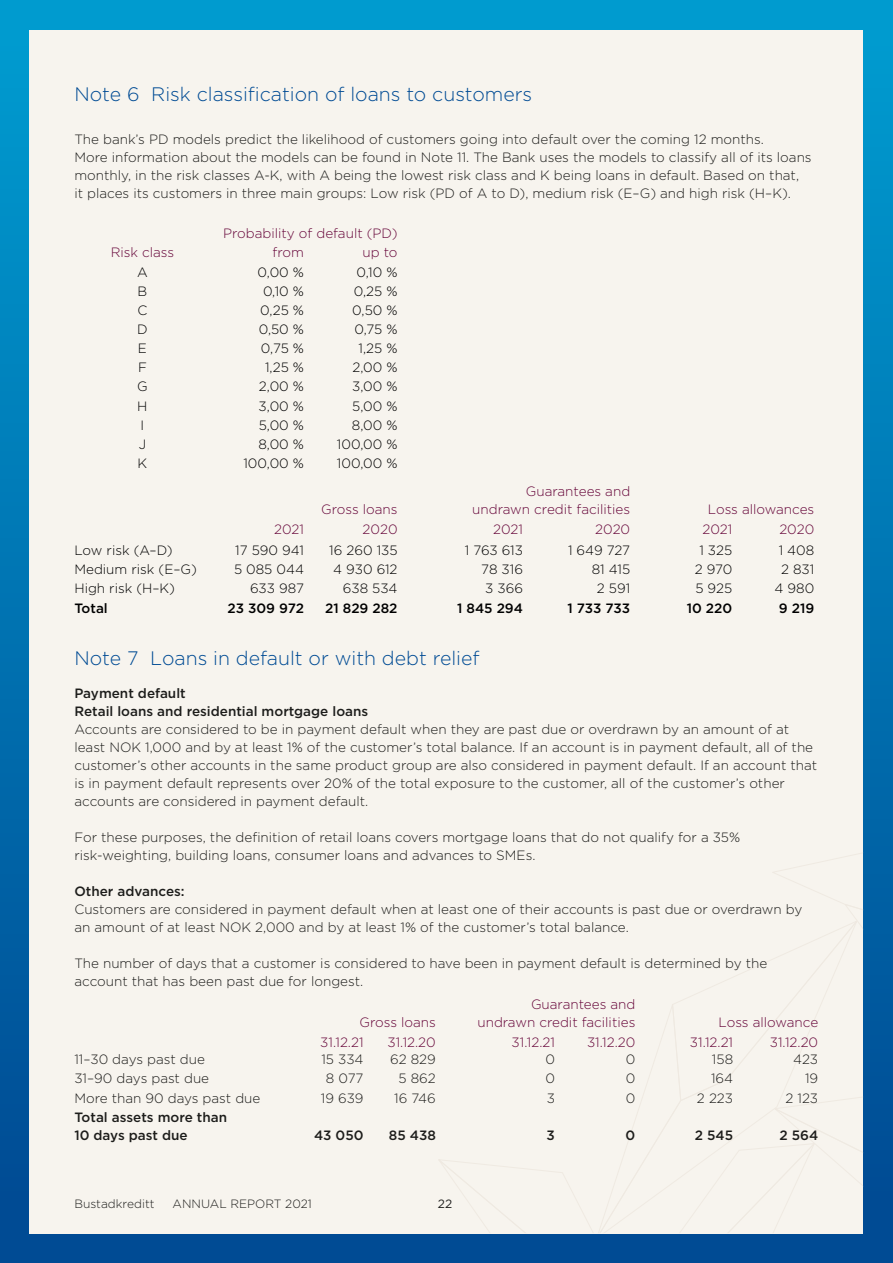
<style>
.page{position:relative;width:893px;height:1263px;background:#fff}
.page>*{position:absolute;margin:0;border:0;box-sizing:border-box;transform-origin:0 0}
.t1{font:300 19.5px "Gotham";color:#004b94}
.t2{font:300 13.5px/18px "Gotham";color:#1d1d1b}
.t3{font:300 13.5px "Gotham";color:#000}
.t4{font:300 13.5px "Gotham";color:#660539}
.t5{font:500 13.5px "Gotham";color:#1d1d1b}
.t6{font:500 13.5px "Gotham";color:#000}
.t7{font:300 12px "Gotham";color:#1d1d1b}
.t8{font:12px "Gotham";color:#1d1d1b}
</style>
<div class="page">
<div style="left:0;top:0;width:893px;height:1263px;background:linear-gradient(to bottom,#009dd1,#004791)"></div>
<div style="left:30px;top:30px;width:833px;height:1203px;background:#f7f4ee"></div>
<svg style="left:439px;top:853px;width:424px;height:380px"></svg>
<p class="t1" style="left:74px;top:81px;width:459px">Note 6 Risk classification of loans to customers</p>
<p class="t2" style="left:74px;top:130px;width:739px">The bank’s PD models predict the likelihood of customers going into default over the coming 12 months.<br>More information about the models can be found in Note 11. The Bank uses the models to classify all of its loans monthly, in the risk classes A-K, with A being the lowest risk class and K being loans in default. Based on that,<br>it places its customers in three main groups: Low risk (PD of A to D), medium risk (E–G) and high risk (H–K).</p>
<p class="t4" style="left:223px;top:225px;width:176px">Probability of default (PD)</p>
<p class="t4" style="left:111px;top:244px;width:65px">Risk class</p>
<p class="t4" style="left:273px;top:244px;width:33px">from</p>
<p class="t4" style="left:362px;top:244px;width:37px">up to</p>
<p class="t3" style="left:137px;top:263px;width:12px">A</p>
<p class="t3" style="left:258px;top:263px;width:48px">0,00 %</p>
<p class="t3" style="left:357px;top:263px;width:43px">0,10 %</p>
<p class="t3" style="left:138px;top:282px;width:11px">B</p>
<p class="t3" style="left:263px;top:282px;width:43px">0,10 %</p>
<p class="t3" style="left:354px;top:282px;width:45px">0,25 %</p>
<p class="t3" style="left:137px;top:302px;width:11px">C</p>
<p class="t3" style="left:260px;top:302px;width:45px">0,25 %</p>
<p class="t3" style="left:352px;top:302px;width:47px">0,50 %</p>
<p class="t3" style="left:137px;top:321px;width:12px">D</p>
<p class="t3" style="left:259px;top:321px;width:47px">0,50 %</p>
<p class="t3" style="left:354px;top:321px;width:45px">0,75 %</p>
<p class="t3" style="left:138px;top:340px;width:11px">E</p>
<p class="t3" style="left:261px;top:340px;width:45px">0,75 %</p>
<p class="t3" style="left:359px;top:340px;width:40px">1,25 %</p>
<p class="t3" style="left:138px;top:359px;width:10px">F</p>
<p class="t3" style="left:265px;top:359px;width:40px">1,25 %</p>
<p class="t3" style="left:352px;top:359px;width:47px">2,00 %</p>
<p class="t3" style="left:137px;top:378px;width:12px">G</p>
<p class="t3" style="left:259px;top:378px;width:47px">2,00 %</p>
<p class="t3" style="left:352px;top:378px;width:47px">3,00 %</p>
<p class="t3" style="left:137px;top:397px;width:12px">H</p>
<p class="t3" style="left:259px;top:397px;width:47px">3,00 %</p>
<p class="t3" style="left:352px;top:397px;width:47px">5,00 %</p>
<p class="t3" style="left:141px;top:416px;width:5px">I</p>
<p class="t3" style="left:259px;top:416px;width:47px">5,00 %</p>
<p class="t3" style="left:352px;top:416px;width:47px">8,00 %</p>
<p class="t3" style="left:139px;top:435px;width:9px">J</p>
<p class="t3" style="left:258px;top:435px;width:47px">8,00 %</p>
<p class="t3" style="left:337px;top:435px;width:62px">100,00 %</p>
<p class="t3" style="left:138px;top:455px;width:11px">K</p>
<p class="t3" style="left:243px;top:455px;width:62px">100,00 %</p>
<p class="t3" style="left:337px;top:455px;width:62px">100,00 %</p>
<p class="t4" style="left:321px;top:500px;width:78px">Gross loans</p>
<p class="t4" style="left:526px;top:482px;width:106px">Guarantees and</p>
<p class="t4" style="left:472px;top:500px;width:159px">undrawn credit facilities</p>
<p class="t4" style="left:708px;top:500px;width:108px">Loss allowances</p>
<p class="t4" style="left:274px;top:520px;width:31px">2021</p>
<p class="t4" style="left:363px;top:520px;width:36px">2020</p>
<p class="t4" style="left:493px;top:520px;width:31px">2021</p>
<p class="t4" style="left:595px;top:520px;width:36px">2020</p>
<p class="t4" style="left:702px;top:520px;width:31px">2021</p>
<p class="t4" style="left:779px;top:520px;width:36px">2020</p>
<p class="t3" style="left:74px;top:542px;width:100px">Low risk (A–D)</p>
<p class="t3" style="left:235px;top:542px;width:70px">17 590 941</p>
<p class="t3" style="left:329px;top:542px;width:70px">16 260 135</p>
<p class="t3" style="left:465px;top:542px;width:60px">1 763 613</p>
<p class="t3" style="left:568px;top:542px;width:64px">1 649 727</p>
<p class="t3" style="left:699px;top:542px;width:34px">1 325</p>
<p class="t3" style="left:779px;top:542px;width:37px">1 408</p>
<p class="t3" style="left:74px;top:561px;width:124px">Medium risk (E–G)</p>
<p class="t3" style="left:234px;top:561px;width:72px">5 085 044</p>
<p class="t3" style="left:333px;top:561px;width:66px">4 930 612</p>
<p class="t3" style="left:481px;top:561px;width:43px">78 316</p>
<p class="t3" style="left:592px;top:561px;width:40px">81 415</p>
<p class="t3" style="left:695px;top:561px;width:39px">2 970</p>
<p class="t3" style="left:781px;top:561px;width:35px">2 831</p>
<p class="t3" style="left:74px;top:580px;width:102px">High risk (H–K)</p>
<p class="t3" style="left:250px;top:580px;width:56px">633 987</p>
<p class="t3" style="left:343px;top:580px;width:56px">638 534</p>
<p class="t3" style="left:485px;top:580px;width:39px">3 366</p>
<p class="t3" style="left:597px;top:580px;width:35px">2 591</p>
<p class="t3" style="left:695px;top:580px;width:38px">5 925</p>
<p class="t3" style="left:774px;top:580px;width:41px">4 980</p>
<p class="t6" style="left:74px;top:599px;width:35px">Total</p>
<p class="t6" style="left:227px;top:599px;width:78px">23 309 972</p>
<p class="t6" style="left:325px;top:599px;width:74px">21 829 282</p>
<p class="t6" style="left:457px;top:599px;width:67px">1 845 294</p>
<p class="t6" style="left:567px;top:599px;width:64px">1 733 733</p>
<p class="t6" style="left:687px;top:599px;width:47px">10 220</p>
<p class="t6" style="left:779px;top:599px;width:37px">9 219</p>
<p class="t1" style="left:74px;top:645px;width:407px">Note 7 Loans in default or with debt relief</p>
<p class="t5" style="left:74px;top:685px;width:113px">Payment default</p>
<p class="t5" style="left:74px;top:703px;width:295px">Retail loans and residential mortgage loans</p>
<p class="t2" style="left:74px;top:720px;width:744px">Accounts are considered to be in payment default when they are past due or overdrawn by an amount of at least NOK 1,000 and by at least 1% of the customer’s total balance. If an account is in payment default, all of the customer’s other accounts in the same product group are also considered in payment default. If an account that is in payment default represents over 20% of the total exposure to the customer, all of the customer’s other accounts are considered in payment default.</p>
<p class="t2" style="left:74px;top:828px;width:667px">For these purposes, the definition of retail loans covers mortgage loans that do not qualify for a 35% risk-weighting, building loans, consumer loans and advances to SMEs.</p>
<p class="t5" style="left:74px;top:883px;width:112px">Other advances:</p>
<p class="t2" style="left:74px;top:900px;width:729px">Customers are considered in payment default when at least one of their accounts is past due or overdrawn by an amount of at least NOK 2,000 and by at least 1% of the customer’s total balance.</p>
<p class="t2" style="left:74px;top:954px;width:694px">The number of days that a customer is considered to have been in payment default is determined by the account that has been past due for longest.</p>
<p class="t4" style="left:359px;top:1013px;width:78px">Gross loans</p>
<p class="t4" style="left:531px;top:995px;width:106px">Guarantees and</p>
<p class="t4" style="left:477px;top:1013px;width:159px">undrawn credit facilities</p>
<p class="t4" style="left:718px;top:1013px;width:101px">Loss allowance</p>
<p class="t4" style="left:320px;top:1034px;width:45px">31.12.21</p>
<p class="t4" style="left:387px;top:1034px;width:50px">31.12.20</p>
<p class="t4" style="left:512px;top:1034px;width:45px">31.12.21</p>
<p class="t4" style="left:587px;top:1034px;width:50px">31.12.20</p>
<p class="t4" style="left:690px;top:1034px;width:45px">31.12.21</p>
<p class="t4" style="left:770px;top:1034px;width:50px">31.12.20</p>
<p class="t2" style="left:74px;top:1050px;width:132px">11–30 days past due</p>
<p class="t2" style="left:321px;top:1050px;width:44px">15 334</p>
<p class="t2" style="left:390px;top:1050px;width:47px">62 829</p>
<p class="t2" style="left:545px;top:1050px;width:11px">0</p>
<p class="t2" style="left:626px;top:1050px;width:11px">0</p>
<p class="t2" style="left:712px;top:1050px;width:23px">158</p>
<p class="t2" style="left:793px;top:1050px;width:27px">423</p>
<p class="t2" style="left:74px;top:1069px;width:136px">31–90 days past due</p>
<p class="t2" style="left:326px;top:1069px;width:39px">8 077</p>
<p class="t2" style="left:398px;top:1069px;width:39px">5 862</p>
<p class="t2" style="left:545px;top:1069px;width:11px">0</p>
<p class="t2" style="left:626px;top:1069px;width:11px">0</p>
<p class="t2" style="left:711px;top:1069px;width:24px">164</p>
<p class="t2" style="left:805px;top:1069px;width:15px">19</p>
<p class="t2" style="left:74px;top:1088px;width:187px">More than 90 days past due</p>
<p class="t2" style="left:321px;top:1088px;width:44px">19 639</p>
<p class="t2" style="left:394px;top:1088px;width:43px">16 746</p>
<p class="t2" style="left:547px;top:1088px;width:10px">3</p>
<p class="t2" style="left:626px;top:1088px;width:11px">0</p>
<p class="t2" style="left:697px;top:1088px;width:38px">2 223</p>
<p class="t2" style="left:785px;top:1088px;width:34px">2 123</p>
<p class="t5" style="left:74px;top:1108px;width:154px">Total assets more than</p>
<p class="t5" style="left:74px;top:1126px;width:115px">10 days past due</p>
<p class="t5" style="left:314px;top:1126px;width:51px">43 050</p>
<p class="t5" style="left:389px;top:1126px;width:49px">85 438</p>
<p class="t5" style="left:547px;top:1126px;width:10px">3</p>
<p class="t5" style="left:626px;top:1126px;width:11px">0</p>
<p class="t5" style="left:695px;top:1126px;width:40px">2 545</p>
<p class="t5" style="left:779px;top:1126px;width:40px">2 564</p>
<p class="t7" style="left:74px;top:1196px;width:82px">Bustadkreditt</p>
<p class="t7" style="left:173px;top:1196px;width:141px">ANNUAL REPORT 2021</p>
<p class="t8" style="left:438px;top:1196px;width:16px">22</p>
</div>
